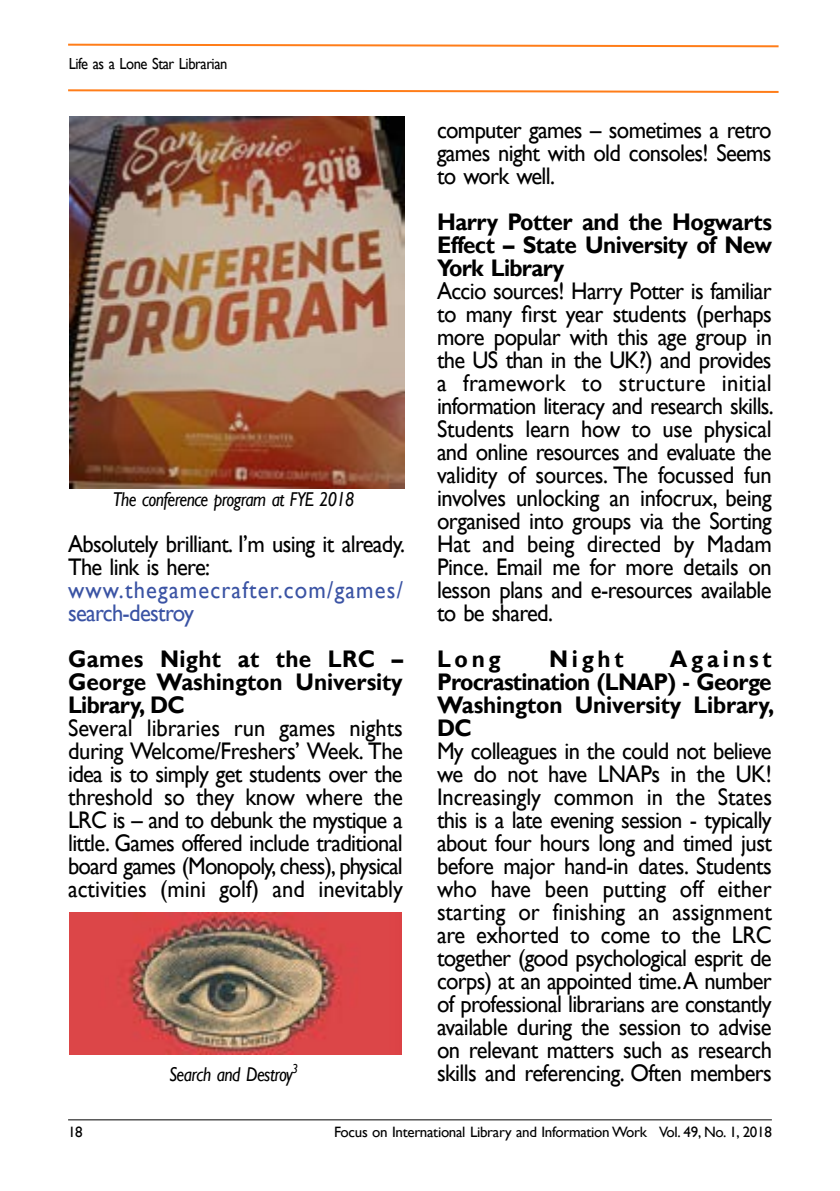
<style>
.page{position:relative;width:840px;height:1191px;background:#fff}
.page>*{position:absolute;margin:0;border:0;box-sizing:border-box;transform-origin:0 0}
.t1{font:24px/23px "Gill Sans";letter-spacing:-.03em;color:#000;text-align:justify;scale:.94 1}
.t2{font:700 24px/23px "Gill Sans";letter-spacing:-.02em;color:#000;text-align:justify;scale:.94 1}
.t3{font:24px/23px "Gill Sans";letter-spacing:.05em;color:#3a53a4;scale:.94 1}
.t4{font:italic 20px "Gill Sans";letter-spacing:-.03em;color:#000;scale:.88 1}
.t5{font:16px "Gill Sans";letter-spacing:-.03em;color:#000;scale:.91 1}
.t6{font:15px "Gill Sans";letter-spacing:-.02em;color:#000}
</style>
<div class="page">
<hr style="left:68px;top:1119px;width:703px;height:1px;background:#000">
<svg style="left:68px;top:89px;width:711px;height:4px"></svg>
<svg style="left:68px;top:43px;width:711px;height:5px"></svg>
<img style="left:70px;top:116px;width:334px;height:373px">
<img style="left:70px;top:912px;width:331px;height:142px">
<p class="t5" style="left:69px;top:54px;width:176px">Life as a Lone Star Librarian</p>
<p class="t4" style="left:113px;top:488px;width:276px">The conference program at FYE 2018</p>
<p class="t1" style="left:68px;top:533px;width:360px">Absolutely brilliant. I’m using it already.<br>The link is here:</p>
<p class="t3" style="left:68px;top:579px;width:357px">www.thegamecrafter.com/games/ search-destroy</p>
<p class="t2" style="left:68px;top:648px;width:357px">Games Night at the LRC – George Washington University Library, DC</p>
<p class="t1" style="left:68px;top:717px;width:357px">Several libraries run games nights during Welcome/Freshers’ Week. The idea is to simply get students over the threshold so they know where the LRC is – and to debunk the mystique a little. Games offered include traditional board games (Monopoly, chess), physical activities (mini golf) and inevitably</p>
<p class="t4" style="left:169px;top:1063px;width:148px">Search and Destroy<sup>3</sup></p>
<p class="t1" style="left:437px;top:119px;width:357px">computer games – sometimes a retro games night with old consoles! Seems to work well.</p>
<p class="t2" style="left:437px;top:211px;width:358px">Harry Potter and the Hogwarts Effect – State University of New York Library</p>
<p class="t1" style="left:437px;top:280px;width:360px">Accio sources! Harry Potter is familiar to many first year students (perhaps more popular with this age group in the US than in the UK?) and provides a framework to structure initial information literacy and research skills.<br>Students learn how to use physical and online resources and evaluate the validity of sources. The focussed fun involves unlocking an infocrux, being organised into groups via the Sorting Hat and being directed by Madam Pince. Email me for more details on lesson plans and e-resources available to be shared.</p>
<p class="t2" style="left:437px;top:648px;width:69px">Long</p>
<p class="t2" style="left:549px;top:648px;width:81px">Night</p>
<p class="t2" style="left:437px;top:648px;width:360px;text-indent:233px">Against Procrastination (LNAP) - George Washington University Library, DC</p>
<p class="t1" style="left:437px;top:740px;width:358px">My colleagues in the could not believe we do not have LNAPs in the UK!<br>Increasingly common in the States this is a late evening session - typically about four hours long and timed just before major hand-in dates. Students who have been putting off either starting or finishing an assignment are exhorted to come to the LRC together (good psychological esprit de corps) at an appointed time. A number of professional librarians are constantly available during the session to advise on relevant matters such as research skills and referencing. Often members</p>
<p class="t6" style="left:68px;top:1123px;width:16px">18</p>
<p class="t6" style="left:334px;top:1123px;width:439px">Focus on International Library and Information Work Vol. 49, No. 1, 2018</p>
</div>
